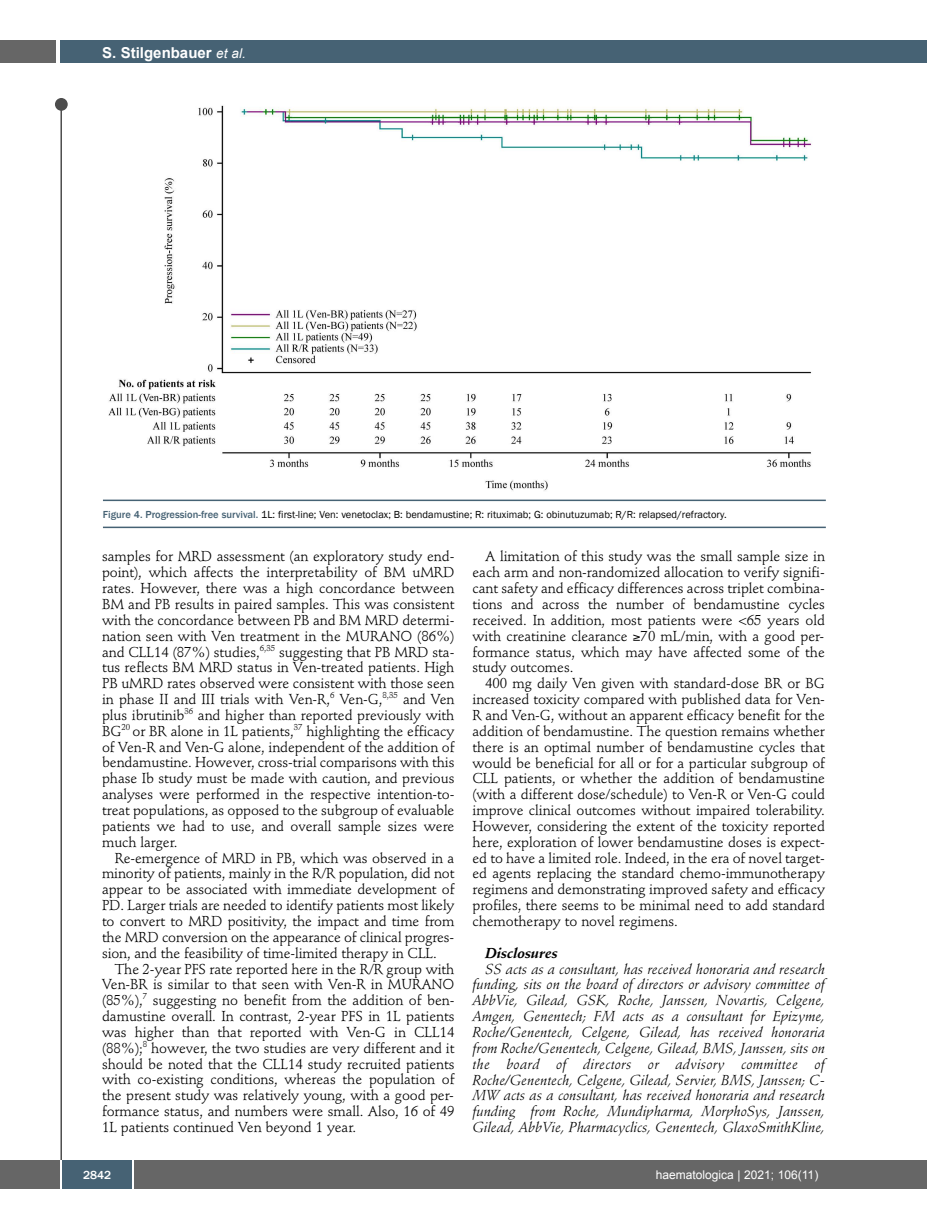
<style>
.page{position:relative;width:927px;height:1225px;background:#fff}
.page>*{position:absolute;margin:0;border:0;box-sizing:border-box;transform-origin:0 0}
.t1{font:700 15px "Arial";color:#fff}
.t2{font:14.25px/15.9px "Stempel Schneidler";letter-spacing:-.005em;color:#000;text-align:justify}
.t3{font:italic 14.25px/15.9px "Stempel Schneidler";letter-spacing:.005em;color:#000;text-align:justify}
.t4{font:italic 700 14.25px "Stempel Schneidler";letter-spacing:-.005em;color:#000}
.t5{font:12px "Arial";color:#fff}
.t6{font:500 12px "Franklin Gothic";color:#fff}
.t7{font:10.5px "Franklin Gothic";color:#000}
.s1{font-weight:400;font-style:italic;font-size:13.5px}
.s2{font-weight:500;color:#466274}
</style>
<div class="page">
<div style="left:911px;top:40px;width:16px;height:22px;background:#466274"></div>
<div style="left:910px;top:1160px;width:17px;height:28px;background:#666"></div>
<div style="left:55px;top:98px;width:13px;height:13px;background:#4d4d4d;border-radius:50%"></div>
<hr style="left:60px;top:101px;width:2px;height:1061px;background:#4d4d4d">
<div style="left:60px;top:40px;width:852px;height:22px;background:#466274"></div>
<div style="left:0;top:40px;width:56px;height:22px;background:#666"></div>
<div style="left:0;top:1160px;width:911px;height:28px;background:#666"></div>
<div style="left:62px;top:1160px;width:71px;height:28px;background:#466274"></div>
<hr style="left:60px;top:1160px;width:2px;height:28px;background:#fff">
<svg style="left:133px;top:1160px;width:1px;height:28px"></svg>
<img style="left:108px;top:105px;width:704px;height:386px">
<hr style="left:103px;top:499px;width:723px;height:2px;background:#466274">
<hr style="left:103px;top:526px;width:723px;height:2px;background:#466274">
<p class="t1" style="left:102px;top:44px;width:145px">S. Stilgenbauer <span class="s1">et al.</span></p>
<p class="t7" style="left:103px;top:508px;width:625px"><span class="s2">Figure 4. Progression-free survival.</span> 1L: first-line; Ven: venetoclax; B: bendamustine; R: rituximab; G: obinutuzumab; R/R: relapsed/refractory.</p>
<p class="t2" style="left:102px;top:550px;width:354px">samples for MRD assessment (an exploratory study end&shy;point), which affects the interpretability of BM uMRD rates. However, there was a high concordance between BM and PB results in paired samples. This was consistent with the concordance between PB and BM MRD determi&shy;nation seen with Ven treatment in the MURANO (86%) and CLL14 (87%) studies,<sup>6,35</sup> suggesting that PB MRD sta&shy;tus reflects BM MRD status in Ven-treated patients. High PB uMRD rates observed were consistent with those seen in phase II and III trials with Ven-R,<sup>6</sup> Ven-G,<sup>8,35</sup> and Ven plus ibrutinib<sup>36</sup> and higher than reported previously with BG<sup>20</sup> or BR alone in 1L patients,<sup>37</sup> highlighting the efficacy of Ven-R and Ven-G alone, independent of the addition of bendamustine. However, cross-trial comparisons with this phase Ib study must be made with caution, and previous analyses were performed in the respective intention-to&shy;treat populations, as opposed to the subgroup of evaluable patients we had to use, and overall sample sizes were much larger.</p>
<p class="t2" style="left:102px;top:851px;width:354px;text-indent:13px">Re-emergence of MRD in PB, which was observed in a minority of patients, mainly in the R/R population, did not appear to be associated with immediate development of PD. Larger trials are needed to identify patients most likely to convert to MRD positivity, the impact and time from the MRD conversion on the appearance of clinical progres&shy;sion, and the feasibility of time-limited therapy in CLL.</p>
<p class="t2" style="left:102px;top:962px;width:354px;text-indent:13px">The 2-year PFS rate reported here in the R/R group with Ven-BR is similar to that seen with Ven-R in MURANO (85%),<sup>7</sup> suggesting no benefit from the addition of ben&shy;damustine overall. In contrast, 2-year PFS in 1L patients was higher than that reported with Ven-G in CLL14 (88%);<sup>8</sup> however, the two studies are very different and it should be noted that the CLL14 study recruited patients with co-existing conditions, whereas the population of the present study was relatively young, with a good per&shy;formance status, and numbers were small. Also, 16 of 49<br>1L patients continued Ven beyond 1 year.</p>
<p class="t2" style="left:472px;top:550px;width:354px;text-indent:13px">A limitation of this study was the small sample size in each arm and non-randomized allocation to verify signifi&shy;cant safety and efficacy differences across triplet combina&shy;tions and across the number of bendamustine cycles received. In addition, most patients were &lt;65 years old with creatinine clearance ≥70 mL/min, with a good per&shy;formance status, which may have affected some of the study outcomes.</p>
<p class="t2" style="left:472px;top:677px;width:354px;text-indent:13px">400 mg daily Ven given with standard-dose BR or BG increased toxicity compared with published data for Ven-R and Ven-G, without an apparent efficacy benefit for the addition of bendamustine. The question remains whether there is an optimal number of bendamustine cycles that would be beneficial for all or for a particular subgroup of CLL patients, or whether the addition of bendamustine (with a different dose/schedule) to Ven-R or Ven-G could improve clinical outcomes without impaired tolerability.<br>However, considering the extent of the toxicity reported here, exploration of lower bendamustine doses is expect&shy;ed to have a limited role. Indeed, in the era of novel target&shy;ed agents replacing the standard chemo-immunotherapy regimens and demonstrating improved safety and efficacy profiles, there seems to be minimal need to add standard chemotherapy to novel regimens.</p>
<p class="t4" style="left:485px;top:947px;width:74px">Disclosures</p>
<p class="t3" style="left:472px;top:962px;width:354px;text-indent:13px">SS acts as a consultant, has received honoraria and research funding, sits on the board of directors or advisory committee of AbbVie, Gilead, GSK, Roche, Janssen, Novartis, Celgene, Amgen, Genentech; FM acts as a consultant for Epizyme, Roche/Genentech, Celgene, Gilead, has received honoraria from Roche/Genentech, Celgene, Gilead, BMS, Janssen, sits on the board of directors or advisory committee of Roche/Genentech, Celgene, Gilead, Servier, BMS, Janssen; C-MW acts as a consultant, has received honoraria and research funding from Roche, Mundipharma, MorphoSys, Janssen, Gilead, AbbVie, Pharmacyclics, Genentech, GlaxoSmithKline,</p>
<p class="t6" style="left:83px;top:1167px;width:30px">2842</p>
<p class="t5" style="left:656px;top:1168px;width:164px">haematologica | 2021; 106(11)</p>
</div>
